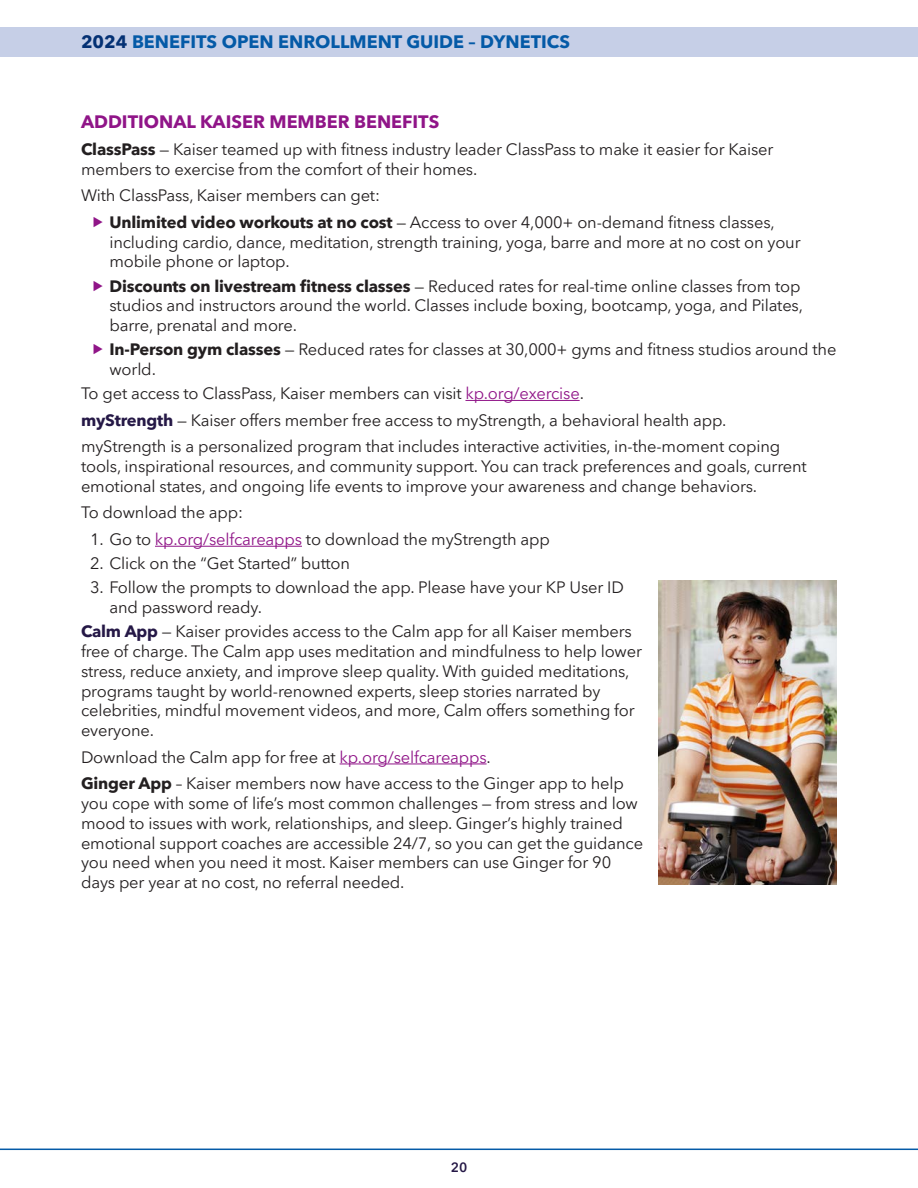
<style>
.page{position:relative;width:918px;height:1188px;background:#fff}
.page>*{position:absolute;margin:0;border:0;box-sizing:border-box;transform-origin:0 0}
.t1{font:700 18px "Avenir Next LT Pro";color:#045aa7}
.Body_copy{font:700 18px "Avenir Next LT Pro";color:#901588}
.Body_copy-2{font:16.5px/19.8px "Avenir Next LT Pro";letter-spacing:-.01em;color:#231f20}
.t2{font:600 13.5px "Avenir Next LT Pro";color:#251846}
.s1{color:#043174}
.s2{font-weight:700}
.s3{color:#901588}
.s4{font-weight:700;color:#251846}
</style>
<div class="page">
<svg style="left:0;top:1149px;width:918px;height:2px"></svg>
<div style="left:0;top:27px;width:918px;height:29px;background:#c6cfe7"></div>
<hr style="left:465px;top:400px;width:115px;height:1px;background:#901588">
<hr style="left:155px;top:546px;width:147px;height:1px;background:#901588">
<hr style="left:340px;top:764px;width:147px;height:1px;background:#901588">
<img style="left:658px;top:580px;width:179px;height:304px">
<p class="t1" style="left:81px;top:31px;width:491px"><span class="s1">2024</span> BENEFITS OPEN ENROLLMENT GUIDE – DYNETICS</p>
<p class="Body_copy" style="left:81px;top:111px;width:360px">ADDITIONAL KAISER MEMBER BENEFITS</p>
<p class="Body_copy-2" style="left:81px;top:139px;width:694px"><span class="s2">ClassPass</span> — Kaiser teamed up with fitness industry leader ClassPass to make it easier for Kaiser members to exercise from the comfort of their homes.</p>
<p class="Body_copy-2" style="left:81px;top:186px;width:300px">With ClassPass, Kaiser members can get:</p>
<p class="Body_copy-2" style="left:110px;top:212px;width:693px"><span class="s2">Unlimited video workouts at no cost</span> — Access to over 4,000+ on-demand fitness classes, including cardio, dance, meditation, strength training, yoga, barre and more at no cost on your mobile phone or laptop.</p>
<p class="Body_copy-2" style="left:110px;top:276px;width:695px"><span class="s2">Discounts on livestream fitness classes</span> — Reduced rates for real-time online classes from top studios and instructors around the world. Classes include boxing, bootcamp, yoga, and Pilates, barre, prenatal and more.</p>
<p class="Body_copy-2" style="left:110px;top:340px;width:728px"><span class="s2">In-Person gym classes</span> — Reduced rates for classes at 30,000+ gyms and fitness studios around the world.</p>
<p class="Body_copy-2" style="left:81px;top:384px;width:504px">To get access to ClassPass, Kaiser members can visit <span class="s3">kp.org/exercise</span>.</p>
<p class="Body_copy-2" style="left:81px;top:410px;width:647px"><span class="s4">myStrength</span> — Kaiser offers member free access to myStrength, a behavioral health app.</p>
<p class="Body_copy-2" style="left:81px;top:437px;width:727px">myStrength is a personalized program that includes interactive activities, in-the-moment coping tools, inspirational resources, and community support. You can track preferences and goals, current emotional states, and ongoing life events to improve your awareness and change behaviors.</p>
<p class="Body_copy-2" style="left:81px;top:503px;width:164px">To download the app:</p>
<p class="Body_copy-2" style="left:90px;top:529px;width:462px">1. Go to <span class="s3">kp.org/selfcareapps</span> to download the myStrength app</p>
<p class="Body_copy-2" style="left:90px;top:553px;width:262px">2. Click on the “Get Started” button</p>
<p class="Body_copy-2" style="left:110px;top:578px;width:516px;text-indent:-20px">3. Follow the prompts to download the app. Please have your KP User ID and password ready.</p>
<p class="Body_copy-2" style="left:81px;top:622px;width:562px"><span class="s4">Calm App</span> — Kaiser provides access to the Calm app for all Kaiser members free of charge. The Calm app uses meditation and mindfulness to help lower stress, reduce anxiety, and improve sleep quality. With guided meditations, programs taught by world-renowned experts, sleep stories narrated by celebrities, mindful movement videos, and more, Calm offers something for everyone.</p>
<p class="Body_copy-2" style="left:81px;top:747px;width:411px">Download the Calm app for free at <span class="s3">kp.org/selfcareapps</span>.</p>
<p class="Body_copy-2" style="left:81px;top:774px;width:564px"><span class="s2">Ginger App</span> – Kaiser members now have access to the Ginger app to help you cope with some of life’s most common challenges — from stress and low mood to issues with work, relationships, and sleep. Ginger’s highly trained emotional support coaches are accessible 24/7, so you can get the guidance you need when you need it most. Kaiser members can use Ginger for 90 days per year at no cost, no referral needed.</p>
<p class="t2" style="left:451px;top:1159px;width:18px">20</p>
</div>
